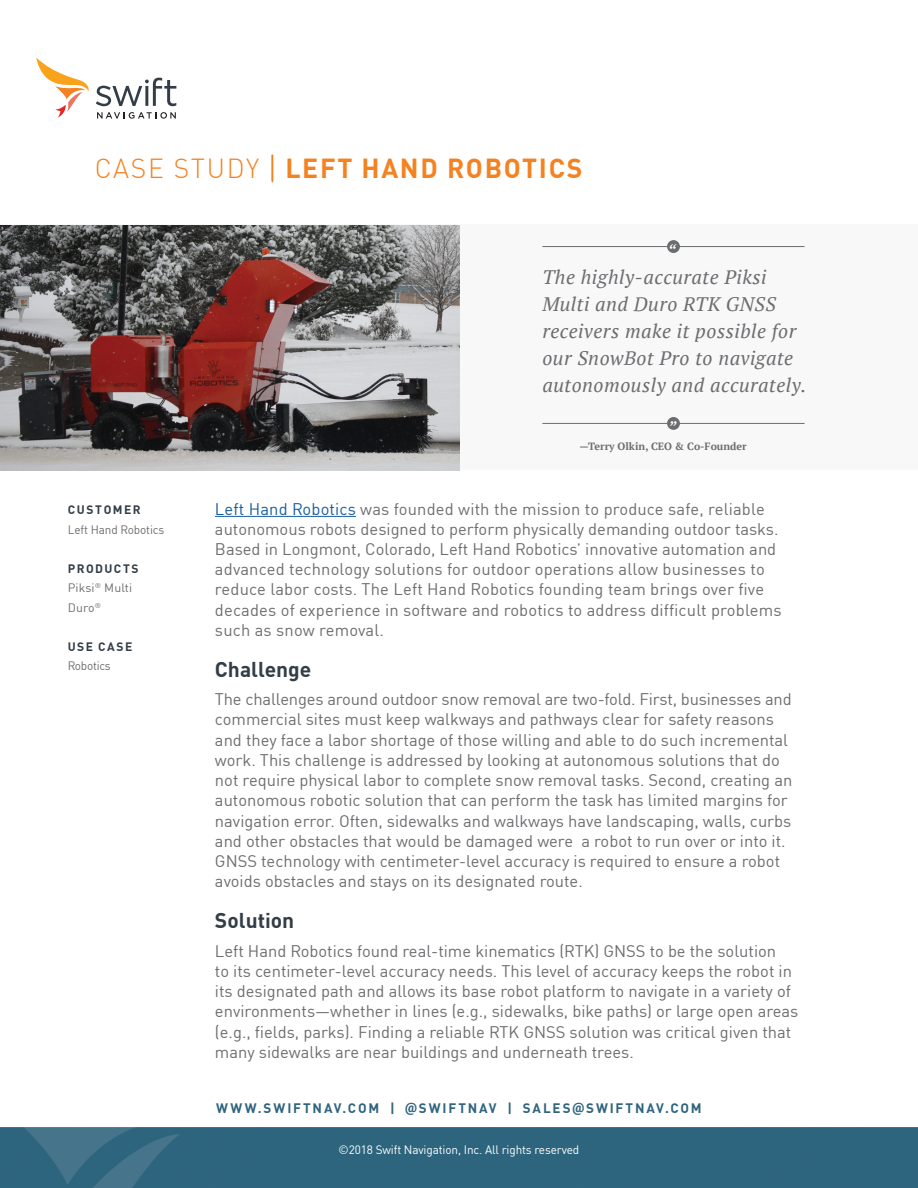
<style>
.page{position:relative;width:918px;height:1188px;background:#fff}
.page>*{position:absolute;margin:0;border:0;box-sizing:border-box;transform-origin:0 0}
.t1{font:700 27px "DINOT";letter-spacing:.065em;color:#f58220}
.t2{font:700 21px "DINOT";color:#323d47}
.t3{font:italic 19.5px/27px "PT Serif";letter-spacing:.025em;color:#6c6d70}
.t4{font:italic 18px "PT Serif";color:#fff}
.t5{font:16.5px/20.2px "DINOT";color:#6c6d70}
.t6{font:700 13.5px "DINOT";letter-spacing:.15em;color:#30647e}
.t7{font:12px "DINOT";letter-spacing:-.01em;color:#fff}
.t8{font:12px "DINOT";letter-spacing:-.01em;color:#6c6d70}
.t9{font:12px/19.5px "DINOT";letter-spacing:.01em;color:#6c6d70}
.t10{font:700 12px "DINOT";letter-spacing:.13em;color:#323d47}
.t11{font:700 10.5px "PT Serif";color:#6c6d70}
.s1{font-weight:300}
.s2{font-weight:300;font-size:36.45px}
.s3{font-weight:700;color:#323d47}
.s4{color:#175d9e}
.s5{font-family:"Roboto";font-weight:900}
</style>
<div class="page">
<img style="left:0;top:1127px;width:918px;height:61px">
<div style="left:0;top:225px;width:918px;height:245px;background:#f8f8f8"></div>
<hr style="left:215px;top:516px;width:141px;height:1px;background:#175d9e">
<img style="left:0;top:225px;width:460px;height:246px">
<hr style="left:542px;top:246px;width:263px;height:1px;background:#6c6d70">
<div style="left:667px;top:240px;width:13px;height:13px;background:#6c6d70;border-radius:50%"></div>
<hr style="left:542px;top:423px;width:263px;height:1px;background:#6c6d70">
<div style="left:667px;top:417px;width:13px;height:13px;background:#6c6d70;border-radius:50%"></div>
<svg style="left:36px;top:58px;width:53px;height:60px"></svg>
<svg style="left:96px;top:78px;width:80px;height:28px"></svg>
<svg style="left:97px;top:112px;width:79px;height:7px"></svg>
<svg style="left:272px;top:155px;width:1px;height:27px"></svg>
<h1 class="t1" style="left:95px;top:147px;width:489px"><span class="s1">CASE STUDY</span> <span class="s2">I</span> LEFT HAND ROBOTICS</h1>
<p class="t4" style="left:668px;top:241px;width:10px">“</p>
<p class="t3" style="left:542px;top:264px;width:266px">The highly-accurate Piksi<br>Multi and Duro RTK GNSS receivers make it possible for our SnowBot Pro to navigate autonomously and accurately.</p>
<p class="t4" style="left:679px;top:429px;width:10px;rotate:-180deg">“</p>
<p class="t10" style="left:68px;top:500px;width:74px">CUSTOMER</p>
<p class="t8" style="left:68px;top:520px;width:98px">Left Hand Robotics</p>
<p class="t9" style="left:68px;top:557px;width:72px"><span class="s3">PRODUCTS<br></span>Piksi<sup>®</sup> Multi<br>Duro<sup>®</sup></p>
<p class="t10" style="left:68px;top:637px;width:66px">USE CASE</p>
<p class="t8" style="left:68px;top:657px;width:44px">Robotics</p>
<p class="t11" style="left:579px;top:439px;width:169px">—Terry Olkin, CEO &amp; Co-Founder</p>
<p class="t5" style="left:215px;top:497px;width:568px"><span class="s4">Left Hand Robotics</span> was founded with the mission to produce safe, reliable autonomous robots designed to perform physically demanding outdoor tasks.<br>Based in Longmont, Colorado, Left Hand Robotics’ innovative automation and advanced technology solutions for outdoor operations allow businesses to reduce labor costs. The Left Hand Robotics founding team brings over five decades of experience in software and robotics to address difficult problems such as snow removal.</p>
<p class="t2" style="left:215px;top:653px;width:98px">Challenge</p>
<p class="t5" style="left:215px;top:688px;width:579px">The challenges around outdoor snow removal are two-fold. First, businesses and commercial sites must keep walkways and pathways clear for safety reasons and they face a labor shortage of those willing and able to do such incremental work. This challenge is addressed by looking at autonomous solutions that do not require physical labor to complete snow removal tasks. Second, creating an autonomous robotic solution that can perform the task has limited margins for navigation error. Often, sidewalks and walkways have landscaping, walls, curbs and other obstacles that would be damaged were a robot to run over or into it.<br>GNSS technology with centimeter-level accuracy is required to ensure a robot avoids obstacles and stays on its designated route.</p>
<p class="t2" style="left:215px;top:904px;width:81px">Solution</p>
<p class="t5" style="left:215px;top:939px;width:585px">Left Hand Robotics found real-time kinematics (RTK) GNSS to be the solution<br>to its centimeter-level accuracy needs. This level of accuracy keeps the robot in its designated path and allows its base robot platform to navigate in a variety of environments—whether in lines (e.g., sidewalks, bike paths) or large open areas (e.g., fields, parks). Finding a reliable RTK GNSS solution was critical given that many sidewalks are near buildings and underneath trees.</p>
<p class="t6" style="left:216px;top:1098px;width:487px">WWW.SWIFTNAV.COM | <span class="s5">@</span>SWIFTNAV | SALES<span class="s5">@</span>SWIFTNAV.COM</p>
<p class="t7" style="left:339px;top:1141px;width:242px">©2018 Swift Navigation, Inc. All rights reserved</p>
</div>
